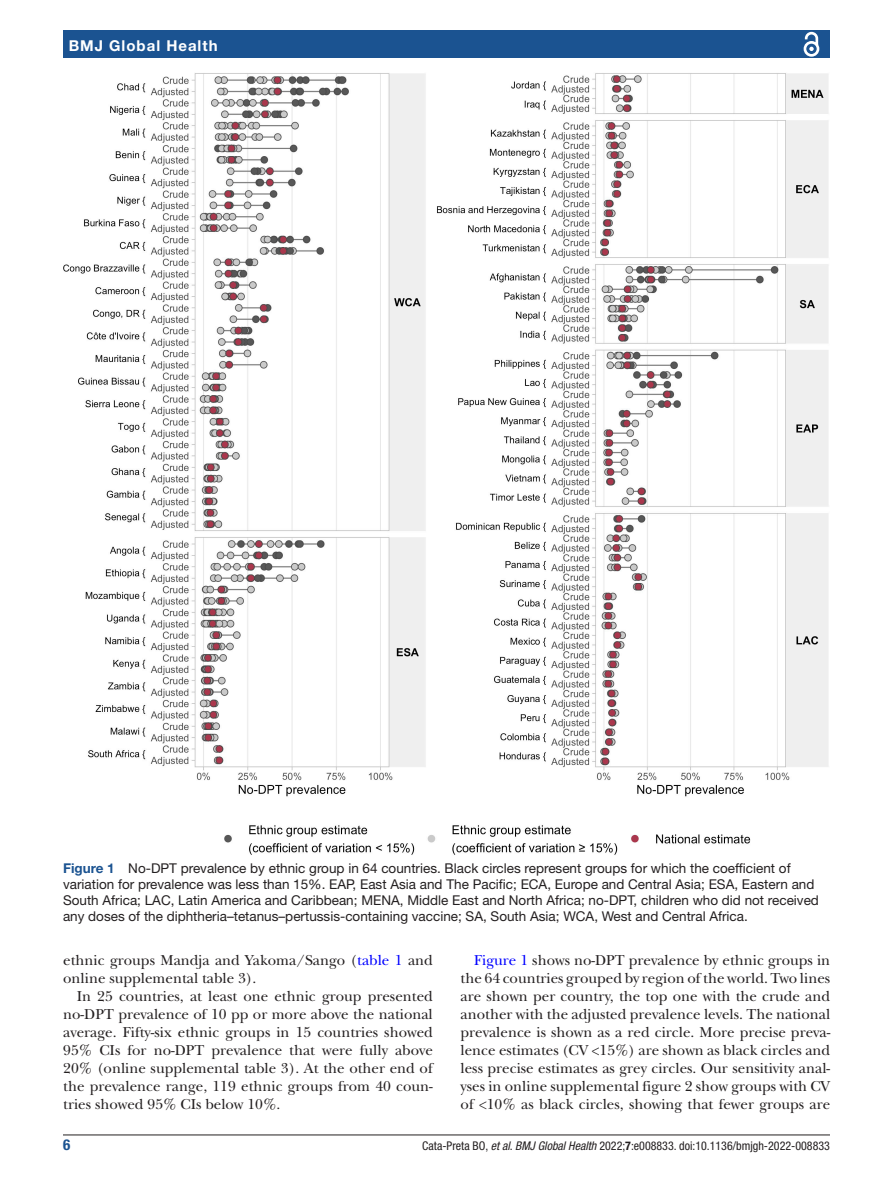
<style>
.page{position:relative;width:893px;height:1191px;background:#fff}
.page>*{position:absolute;margin:0;border:0;box-sizing:border-box;transform-origin:0 0}
.t1{font:15px/18px "New Baskerville";color:#231f20;text-align:justify}
.t2{font:700 15px "Helvetica Neue LT Std";letter-spacing:.065em;color:#fff}
.t3{font:700 condensed 15px "Helvetica Neue LT Std";color:#1b5391}
.t4{font:13.5px/16.2px "Helvetica Neue LT Std";color:#231f20}
.t5{font:condensed 12px "Helvetica Neue LT Std";color:#231f20}
.s1{font-weight:700;color:#1b5391}
.s2{color:#00f}
.s3{font-style:italic}
.s4{font-weight:700}
</style>
<div class="page">
<hr style="left:63px;top:1134px;width:767px;height:1px;background:#231f20">
<div style="left:63px;top:31px;width:767px;height:27px;background:#1b5391"></div>
<svg style="left:803px;top:31px;width:17px;height:26px"></svg>
<img style="left:63px;top:73px;width:766px;height:782px">
<p class="t2" style="left:69px;top:36px;width:150px">BMJ Global Health</p>
<p class="t4" style="left:63px;top:859px;width:757px"><span class="s1">Figure 1</span> No-DPT prevalence by ethnic group in 64 countries. Black circles represent groups for which the coefficient of variation for prevalence was less than 15%. EAP, East Asia and The Pacific; ECA, Europe and Central Asia; ESA, Eastern and South Africa; LAC, Latin America and Caribbean; MENA, Middle East and North Africa; no-DPT, children who did not received any doses of the diphtheria–tetanus–pertussis-containing vaccine; SA, South Asia; WCA, West and Central Africa.</p>
<p class="t1" style="left:63px;top:951px;width:371px">ethnic groups Mandja and Yakoma/Sango (<span class="s2">table 1</span> and online supplemental table 3).</p>
<p class="t1" style="left:63px;top:987px;width:371px;text-indent:14px">In 25 countries, at least one ethnic group presented no-DPT prevalence of 10 pp or more above the national average. Fifty-six ethnic groups in 15 countries showed 95% CIs for no-DPT prevalence that were fully above 20% (online supplemental table 3). At the other end of the prevalence range, 119 ethnic groups from 40 coun&shy;tries showed 95% CIs below 10%.</p>
<p class="t1" style="left:461px;top:951px;width:371px;text-indent:14px"><span class="s2">Figure 1</span> shows no-DPT prevalence by ethnic groups in the 64 countries grouped by region of the world. Two lines are shown per country, the top one with the crude and another with the adjusted prevalence levels. The national prevalence is shown as a red circle. More precise preva&shy;lence estimates (CV &lt;15%) are shown as black circles and less precise estimates as grey circles. Our sensitivity anal&shy;yses in online supplemental figure 2 show groups with CV of &lt;10% as black circles, showing that fewer groups are</p>
<p class="t3" style="left:63px;top:1135px;width:9px">6</p>
<p class="t5" style="left:422px;top:1138px;width:409px">Cata-Preta BO, <span class="s3">et al</span>. <span class="s3">BMJ Global Health</span> 2022;<span class="s4">7</span>:e008833. doi:10.1136/bmjgh-2022-008833</p>
</div>
